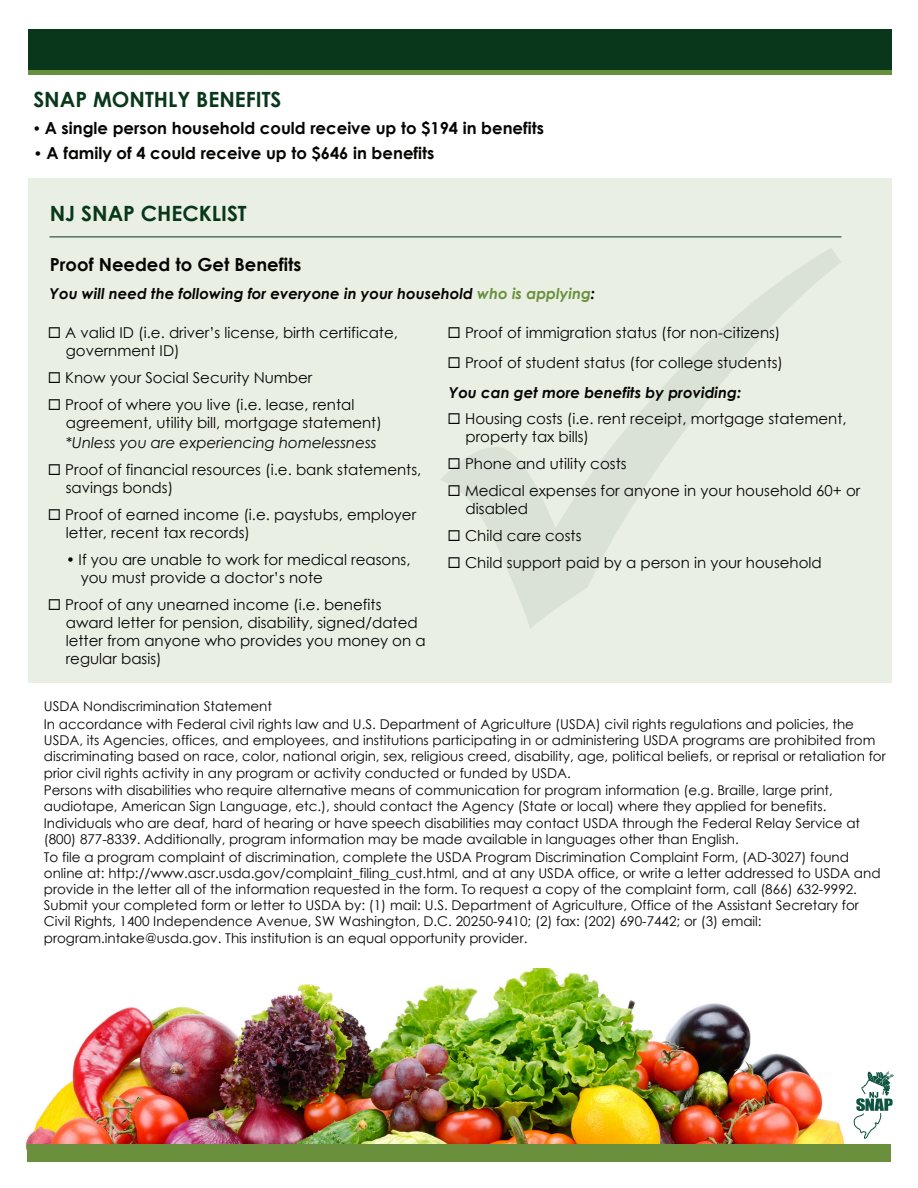
<style>
.page{position:relative;width:918px;height:1188px;background:#fff}
.page>*{position:absolute;margin:0;border:0;box-sizing:border-box;transform-origin:0 0}
.t1{font:700 21px "Century Gothic";color:#08371b}
.t2{font:700 18px "Century Gothic";color:#050504}
.t3{font:700 16.5px "Century Gothic";color:#050504}
.t4{font:15px/18px "Century Gothic";color:#050504}
.t5{font:italic 700 15px "Century Gothic";color:#050504}
.t6{font:italic 15px "Century Gothic";color:#050504}
.t7{font:13.5px/16.2px "Century Gothic";color:#050504}
.s1{font-weight:400;font-size:15px}
.s2{color:#6a903d}
.s3{font-weight:700;font-style:italic}
</style>
<div class="page">
<div style="left:28px;top:29px;width:863px;height:43px;background:#08371b"></div>
<hr style="left:28px;top:70px;width:863px;height:4px;background:#6a903d">
<img style="left:25px;top:969px;width:829px;height:180px">
<div style="left:28px;top:1144px;width:863px;height:18px;background:#6a903d"></div>
<svg style="left:854px;top:1071px;width:40px;height:68px"></svg>
<div style="left:28px;top:178px;width:863px;height:505px;background:#eaefe4"></div>
<hr style="left:49px;top:237px;width:792px;height:1px;background:#08371b">
<svg style="left:440px;top:248px;width:401px;height:381px"></svg>
<h1 class="t1" style="left:33px;top:83px;width:250px">SNAP MONTHLY BENEFITS</h1>
<p class="t3" style="left:33px;top:116px;width:512px">• A single person household could receive up to $194 in benefits</p>
<p class="t3" style="left:33px;top:140px;width:402px"><span class="s1">•</span> A family of 4 could receive up to $646 in benefits</p>
<h1 class="t1" style="left:50px;top:197px;width:198px">NJ SNAP CHECKLIST</h1>
<h2 class="t2" style="left:50px;top:251px;width:253px">Proof Needed to Get Benefits</h2>
<p class="t5" style="left:50px;top:283px;width:547px">You will need the following for everyone in your household <span class="s2">who is applying</span>:</p>
<p class="t4" style="left:66px;top:324px;width:334px;text-indent:-18px">◻ A valid ID (i.e. driver’s license, birth certificate, government ID)</p>
<p class="t4" style="left:48px;top:369px;width:266px">◻ Know your Social Security Number</p>
<p class="t4" style="left:66px;top:396px;width:318px;text-indent:-18px">◻ Proof of where you live (i.e. lease, rental agreement, utility bill, mortgage statement)</p>
<p class="t6" style="left:66px;top:432px;width:312px">*Unless you are experiencing homelessness</p>
<p class="t4" style="left:66px;top:460px;width:357px;text-indent:-18px">◻ Proof of financial resources (i.e. bank statements, savings bonds)</p>
<p class="t4" style="left:66px;top:505px;width:352px;text-indent:-18px">◻ Proof of earned income (i.e. paystubs, employer letter, recent tax records)</p>
<p class="t4" style="left:81px;top:550px;width:331px;text-indent:-13px">• If you are unable to work for medical reasons, you must provide a doctor’s note</p>
<p class="t4" style="left:66px;top:595px;width:361px;text-indent:-18px">◻ Proof of any unearned income (i.e. benefits award letter for pension, disability, signed/dated letter from anyone who provides you money on a regular basis)</p>
<p class="t4" style="left:448px;top:324px;width:334px">◻ Proof of immigration status (for non-citizens)</p>
<p class="t4" style="left:448px;top:348px;width:337px;line-height:30px">◻ Proof of student status (for college students)<br><span class="s3">You can get more benefits by providing:</span></p>
<p class="t4" style="left:466px;top:409px;width:383px;text-indent:-18px">◻ Housing costs (i.e. rent receipt, mortgage statement, property tax bills)</p>
<p class="t4" style="left:448px;top:454px;width:180px">◻ Phone and utility costs</p>
<p class="t4" style="left:466px;top:481px;width:396px;text-indent:-18px">◻ Medical expenses for anyone in your household 60+ or disabled</p>
<p class="t4" style="left:448px;top:526px;width:135px">◻ Child care costs</p>
<p class="t4" style="left:448px;top:553px;width:376px">◻ Child support paid by a person in your household</p>
<p class="t7" style="left:44px;top:697px;width:812px;line-height:17.7px">USDA Nondiscrimination Statement<br>In accordance with Federal civil rights law and U.S. Department of Agriculture (USDA) civil rights regulations and policies, the</p>
<p class="t7" style="left:44px;top:732px;width:843px">USDA, its Agencies, offices, and employees, and institutions participating in or administering USDA programs are prohibited from discriminating based on race, color, national origin, sex, religious creed, disability, age, political beliefs, or reprisal or retaliation for prior civil rights activity in any program or activity conducted or funded by USDA.</p>
<p class="t7" style="left:44px;top:782px;width:818px">Persons with disabilities who require alternative means of communication for program information (e.g. Braille, large print, audiotape, American Sign Language, etc.), should contact the Agency (State or local) where they applied for benefits.<br>Individuals who are deaf, hard of hearing or have speech disabilities may contact USDA through the Federal Relay Service at (800) 877-8339. Additionally, program information may be made available in languages other than English.</p>
<p class="t7" style="left:44px;top:848px;width:838px">To file a program complaint of discrimination, complete the USDA Program Discrimination Complaint Form, (AD-3027) found online at: http://www.ascr.usda.gov/complaint_filing_cust.html, and at any USDA office, or write a letter addressed to USDA and provide in the letter all of the information requested in the form. To request a copy of the complaint form, call (866) 632-9992.<br>Submit your completed form or letter to USDA by: (1) mail: U.S. Department of Agriculture, Office of the Assistant Secretary for Civil Rights, 1400 Independence Avenue, SW Washington, D.C. 20250-9410; (2) fax: (202) 690-7442; or (3) email: program.intake@usda.gov. This institution is an equal opportunity provider.</p>
</div>
